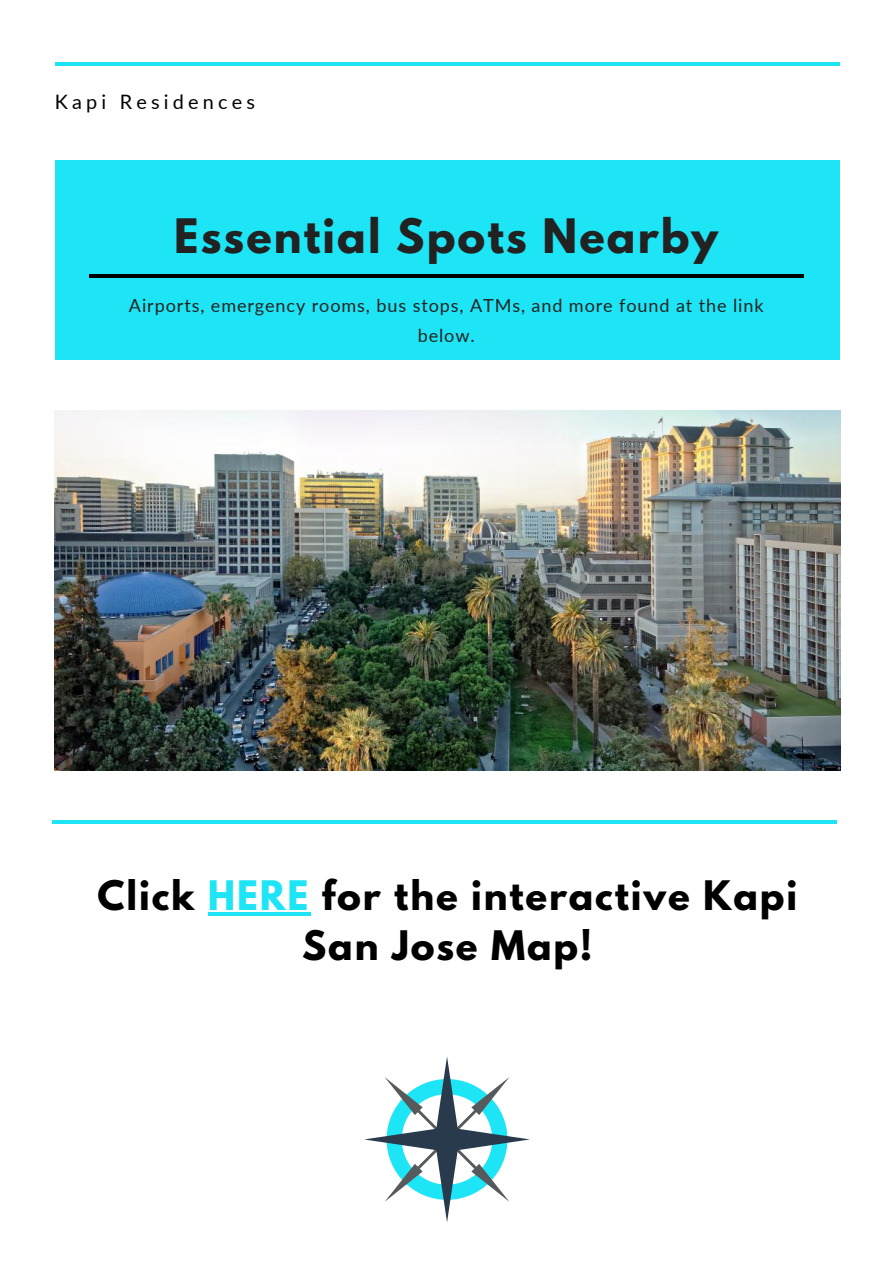
<style>
.page{position:relative;width:894px;height:1264px;background:#fff}
.page>*{position:absolute;margin:0;border:0;box-sizing:border-box;transform-origin:0 0}
.t1{font:700 42px "League Spartan";letter-spacing:.05em;color:#222}
.t2{font:700 36px/49.5px "League Spartan";letter-spacing:.05em;color:#000;text-align:center}
.t3{font:19.8px "Lato";letter-spacing:.21em;color:#000}
.t4{font:18px/30.5px "Lato";letter-spacing:.05em;color:#222;text-align:center}
.s1{color:#1de5f5}
</style>
<div class="page">
<img style="left:55px;top:410px;width:785px;height:360px">
<hr style="left:55px;top:62px;width:784px;height:4px;background:#1de5f5">
<div style="left:55px;top:161px;width:784px;height:198px;background:#1de5f5"></div>
<hr style="left:208px;top:912px;width:102px;height:3px;background:#1de5f5">
<hr style="left:52px;top:820px;width:784px;height:4px;background:#1de5f5">
<hr style="left:89px;top:274px;width:714px;height:4px;background:#000">
<svg style="left:364px;top:1057px;width:166px;height:165px"></svg>
<p class="t3" style="left:55px;top:90px;width:201px">Kapi Residences</p>
<h1 class="t1" style="left:174px;top:215px;width:545px">Essential Spots Nearby</h1>
<p class="t4" style="left:129px;top:289px;width:636px">Airports, emergency rooms, bus stops, ATMs, and more found at the link below.</p>
<h2 class="t2" style="left:97px;top:875px;width:701px">Click <span class="s1">HERE</span> for the interactive Kapi<br>San Jose Map!</h2>
</div>
